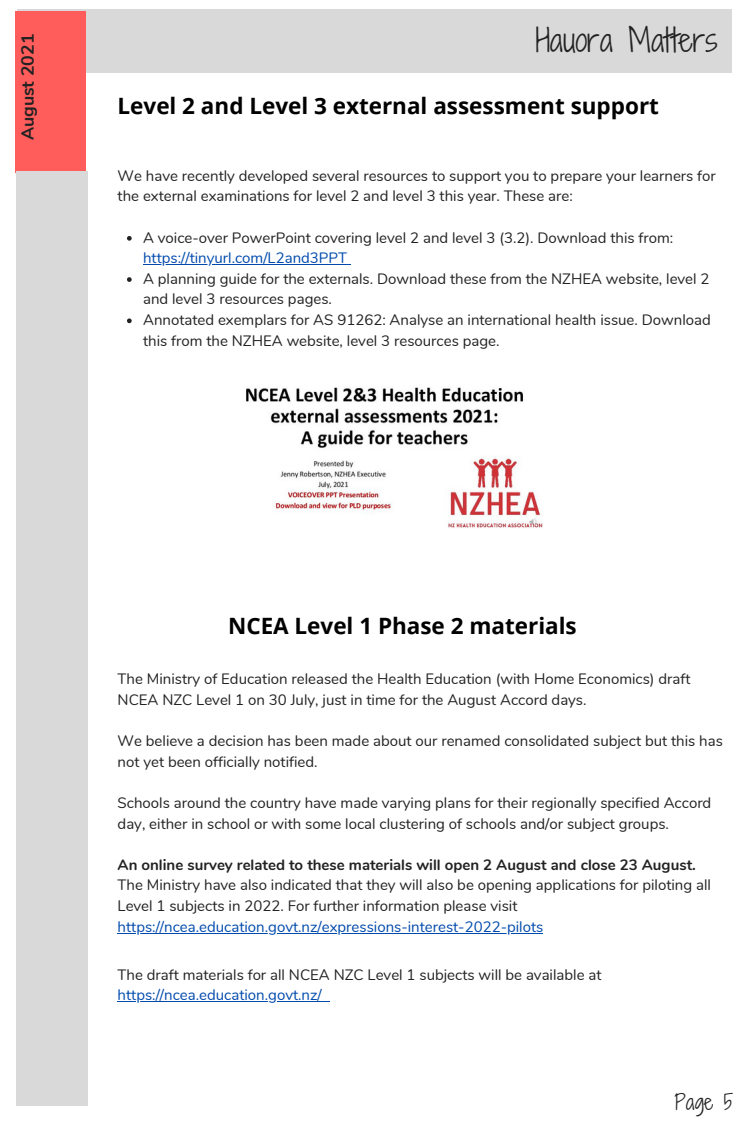
<style>
.page{position:relative;width:750px;height:1125px;background:#fff}
.page>*{position:absolute;margin:0;border:0;box-sizing:border-box;transform-origin:0 0}
.t1{font:31px "Shadows Into Light Two";color:#222}
.t2{font:700 22.5px "Open Sans";color:#000}
.t3{font:20.62px "Shadows Into Light Two";color:#222}
.t4{font:700 17.62px "Nunito";color:#222}
.t5{font:15px/20.6px "Nunito";color:#222}
.t6{font:700 15px "Nunito";color:#222}
.s1{color:#004aad}
</style>
<div class="page">
<div style="left:18px;top:9px;width:714px;height:64px;background:#d9d9d9"></div>
<div style="left:15px;top:11px;width:71px;height:162px;background:#ff5c5c"></div>
<div style="left:16px;top:171px;width:72px;height:935px;background:#d9d9d9"></div>
<img style="left:246px;top:387px;width:296px;height:141px">
<svg style="left:127px;top:236px;width:5px;height:5px"></svg>
<hr style="left:143px;top:264px;width:204px;height:1px;background:#004aad">
<svg style="left:127px;top:277px;width:5px;height:5px"></svg>
<svg style="left:127px;top:318px;width:5px;height:5px"></svg>
<hr style="left:118px;top:933px;width:425px;height:1px;background:#004aad">
<hr style="left:118px;top:1001px;width:204px;height:1px;background:#004aad">
<p class="t4" style="left:16px;top:140px;width:108px;rotate:-90deg">August 2021</p>
<p class="t1" style="left:536px;top:17px;width:184px">Hauora Matters</p>
<p class="t2" style="left:118px;top:90px;width:543px">Level 2 and Level 3 external assessment support</p>
<p class="t5" style="left:118px;top:165px;width:600px">We have recently developed several resources to support you to prepare your learners for the external examinations for level 2 and level 3 this year. These are:</p>
<p class="t5" style="left:143px;top:227px;width:532px">A voice-over PowerPoint covering level 2 and level 3 (3.2). Download this from: <span class="s1">https://tinyurl.com/L2and3PPT</span></p>
<p class="t5" style="left:143px;top:269px;width:568px">A planning guide for the externals. Download these from the NZHEA website, level 2 and level 3 resources pages.</p>
<p class="t5" style="left:143px;top:310px;width:569px">Annotated exemplars for AS 91262: Analyse an international health issue. Download this from the NZHEA website, level 3 resources page.</p>
<p class="t2" style="left:228px;top:610px;width:350px">NCEA Level 1 Phase 2 materials</p>
<p class="t5" style="left:118px;top:669px;width:574px">The Ministry of Education released the Health Education (with Home Economics) draft<br>NCEA NZC Level 1 on 30 July, just in time for the August Accord days.</p>
<p class="t5" style="left:118px;top:731px;width:607px">We believe a decision has been made about our renamed consolidated subject but this has not yet been officially notified.</p>
<p class="t5" style="left:118px;top:793px;width:595px">Schools around the country have made varying plans for their regionally specified Accord day, either in school or with some local clustering of schools and/or subject groups.</p>
<p class="t6" style="left:118px;top:855px;width:580px">An online survey related to these materials will open 2 August and close 23 August.</p>
<p class="t5" style="left:118px;top:875px;width:595px">The Ministry have also indicated that they will also be opening applications for piloting all<br>Level 1 subjects in 2022. For further information please visit <span class="s1">https://ncea.education.govt.nz/expressions-interest-2022-pilots</span></p>
<p class="t5" style="left:118px;top:964px;width:485px">The draft materials for all NCEA NZC Level 1 subjects will be available at <span class="s1">https://ncea.education.govt.nz/</span></p>
<p class="t3" style="left:675px;top:1087px;width:60px">Page 5</p>
</div>
